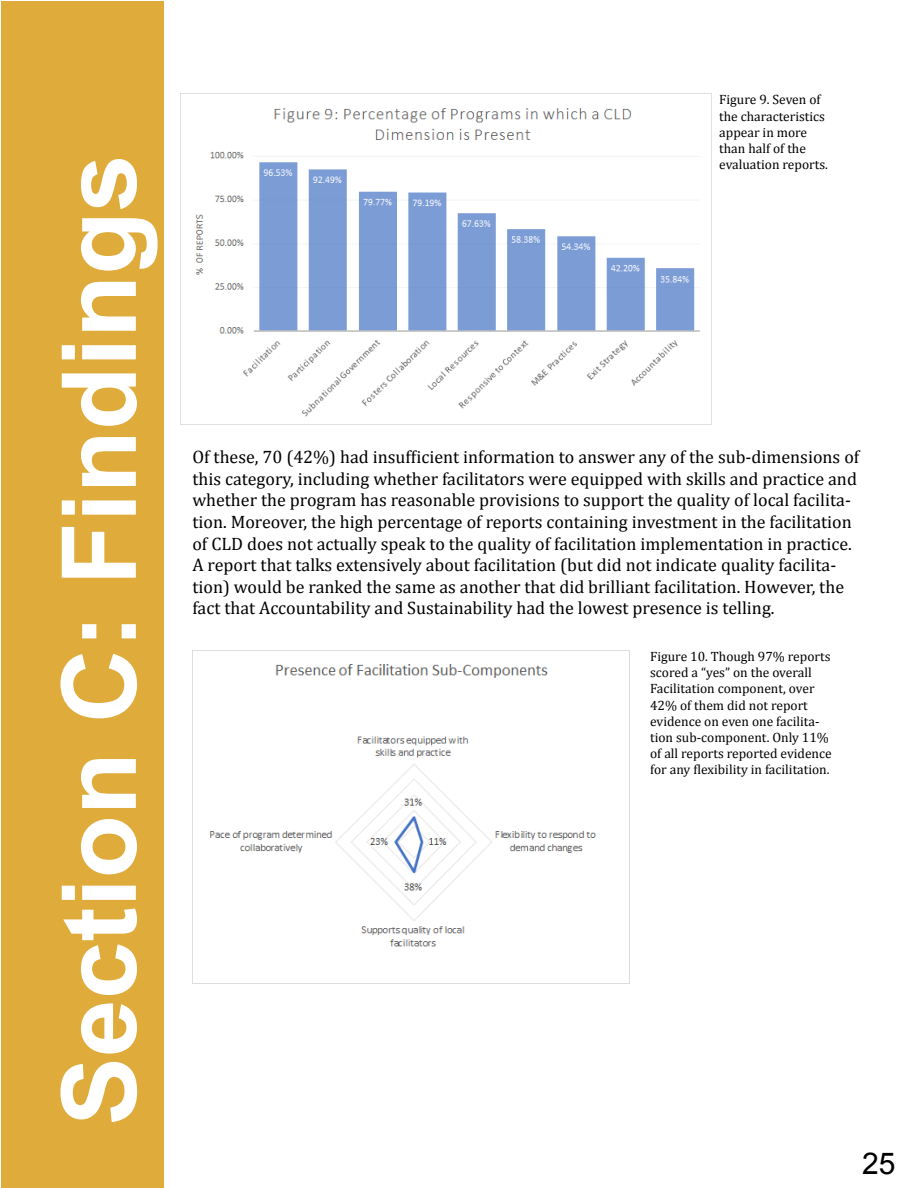
<style>
.page{position:relative;width:918px;height:1188px;background:#fff}
.page>*{position:absolute;margin:0;border:0;box-sizing:border-box;transform-origin:0 0}
.t1{font:700 103.5px "Arial";color:#fff}
.t2{font:30px "Arial";color:#000}
.t3{font:18px/21.6px "Cambria";color:#000}
.t4{font:13.5px/16.2px "Cambria";color:#000}
</style>
<div class="page">
<div style="left:1px;top:1px;width:162px;height:1186px;background:#dfab3b"></div>
<img style="left:181px;top:94px;width:531px;height:331px">
<img style="left:192px;top:651px;width:438px;height:332px">
<h1 class="t1" style="left:30px;top:1126px;width:973px;rotate:-90deg">Section C: Findings</h1>
<p class="t4" style="left:719px;top:92px;width:110px">Figure 9. Seven of the characteristics appear in more than half of the evaluation reports.</p>
<p class="t3" style="left:192px;top:446px;width:668px">Of these, 70 (42%) had insufficient information to answer any of the sub-dimensions of this category, including whether facilitators were equipped with skills and practice and whether the program has reasonable provisions to support the quality of local facilita&shy;tion. Moreover, the high percentage of reports containing investment in the facilitation of CLD does not actually speak to the quality of facilitation implementation in practice.<br>A report that talks extensively about facilitation (but did not indicate quality facilita&shy;tion) would be ranked the same as another that did brilliant facilitation. However, the fact that Accountability and Sustainability had the lowest presence is telling.</p>
<p class="t4" style="left:650px;top:648px;width:183px">Figure 10. Though 97% reports scored a “yes” on the overall<br>Facilitation component, over<br>42% of them did not report evidence on even one facilita&shy;tion sub-component. Only 11% of all reports reported evidence for any flexibility in facilitation.</p>
<h2 class="t2" style="left:862px;top:1144px;width:35px">25</h2>
</div>
